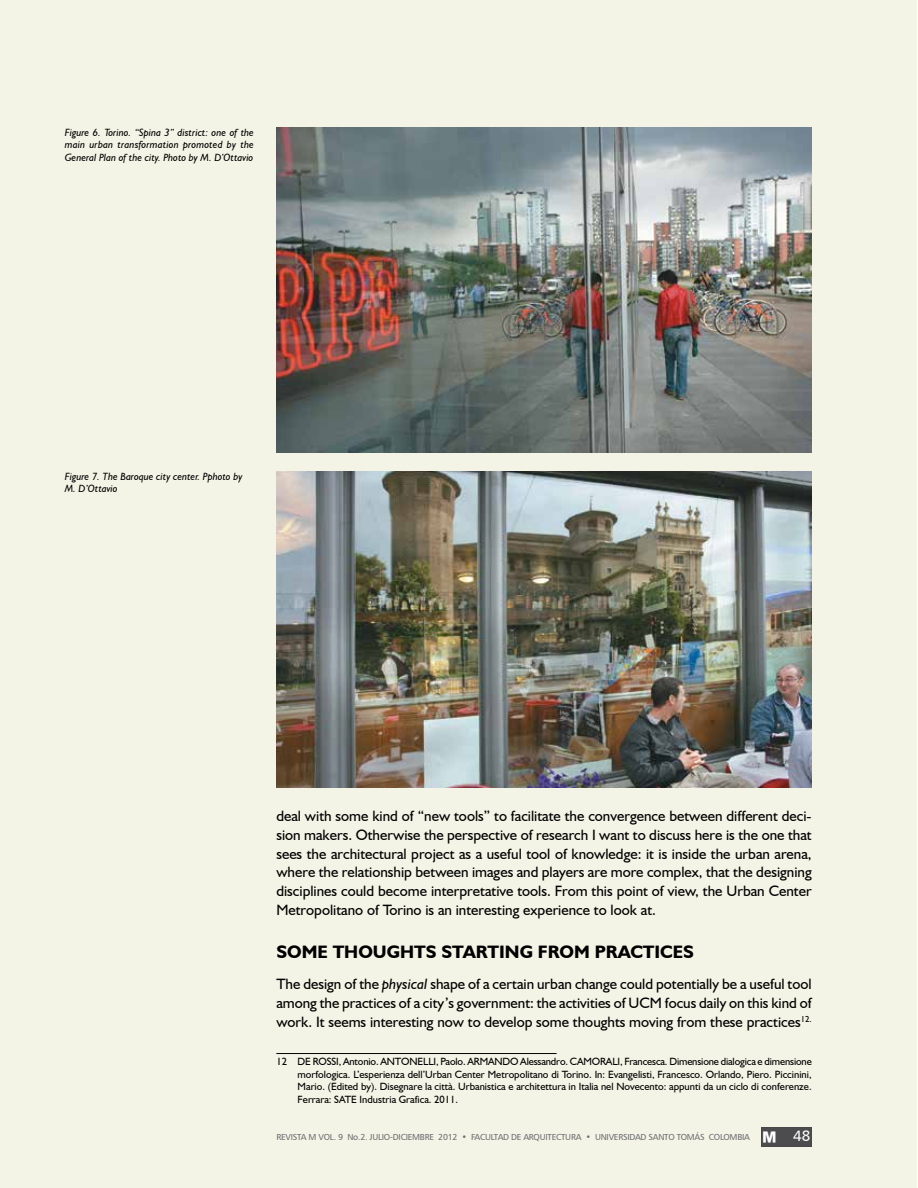
<style>
.page{position:relative;width:918px;height:1188px;background:#fff}
.page>*{position:absolute;margin:0;border:0;box-sizing:border-box;transform-origin:0 0}
.t1{font:700 18px "Humanist 521 BT";color:#000}
.t2{font:15px/18.8px "Humanist 521 BT";color:#000;text-align:justify}
.t3{font:15px "Humanist 777 BT Roman B";color:#fff}
.t4{font:10.5px/12.6px "Humanist 521 BT";color:#000;text-align:justify}
.t5{font:italic 10.5px/12.6px "Humanist 521 BT";color:#000;text-align:justify}
.t6{font:8.7px "Humanist 777 BT Roman B";letter-spacing:-.03em;color:#6d6e71}
.s1{font-style:italic}
</style>
<div class="page">
<div style="left:0;top:0;width:917px;height:1188px;background:#f4f4e6"></div>
<img style="left:761px;top:1127px;width:51px;height:20px">
<hr style="left:276px;top:1053px;width:281px;height:1px;background:#000">
<img style="left:276px;top:128px;width:536px;height:324px">
<img style="left:276px;top:472px;width:536px;height:315px">
<p class="t5" style="left:65px;top:125px;width:191px">Figure 6. Torino. “Spina 3” district: one of the main urban transformation promoted by the General Plan of the city. Photo by M. D’Ottavio</p>
<p class="t5" style="left:65px;top:470px;width:179px">Figure 7. The Baroque city center. Pphoto by<br>M. D’Ottavio</p>
<p class="t2" style="left:276px;top:806px;width:537px">deal with some kind of “new tools” to facilitate the convergence between different deci&shy;sion makers. Otherwise the perspective of research I want to discuss here is the one that sees the architectural project as a useful tool of knowledge: it is inside the urban arena, where the relationship between images and players are more complex, that the designing disciplines could become interpretative tools. From this point of view, the Urban Center Metropolitano of Torino is an interesting experience to look at.</p>
<p class="t1" style="left:276px;top:940px;width:419px">SOME THOUGHTS STARTING FROM PRACTICES</p>
<p class="t2" style="left:276px;top:974px;width:537px">The design of the <span class="s1">physical</span> shape of a certain urban change could potentially be a useful tool among the practices of a city’s government: the activities of UCM focus daily on this kind of work. It seems interesting now to develop some thoughts moving from these practices<sup>12.</sup></p>
<p class="t4" style="left:298px;top:1055px;width:516px;text-indent:-21px">12 DE ROSSI, Antonio. ANTONELLI, Paolo. ARMANDO Alessandro. CAMORALI, Francesca. Dimensione dialogica e dimensione morfologica. L’esperienza dell’Urban Center Metropolitano di Torino. In: Evangelisti, Francesco. Orlando, Piero. Piccinini, Mario. (Edited by). Disegnare la città. Urbanistica e architettura in Italia nel Novecento: appunti da un ciclo di conferenze.<br>Ferrara: SATE Industria Grafica. 2011.</p>
<p class="t6" style="left:276px;top:1132px;width:475px">REVISTA M VOL. 9 No.2. JULIO-DICIEMBRE 2012 • FACULTAD DE ARQUITECTURA • UNIVERSIDAD SANTO TOMÁS COLOMBIA</p>
<p class="t3" style="left:793px;top:1126px;width:19px">48</p>
</div>
